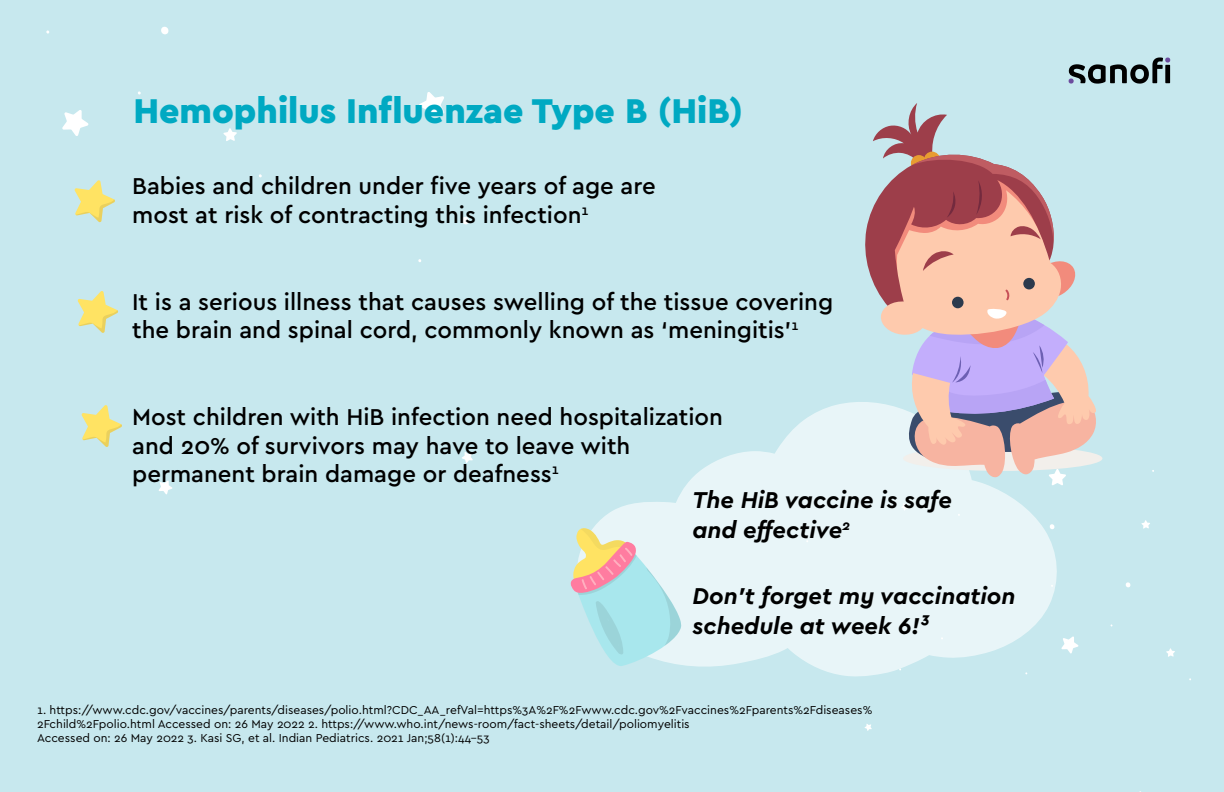
<style>
.page{position:relative;width:1224px;height:792px;background:#c7e8ee}
.page>*{position:absolute;margin:0;border:0;box-sizing:border-box;transform-origin:0 0}
.t1{font:900 36px "Cera GR";color:#00a9c2}
.t2{font:500 24px/28.8px "Cera GR";color:#000}
.t3{font:italic 700 24px/30px "Cera GR";color:#000}
.t4{font:12px/14.4px "Cera GR";color:#000}
</style>
<div class="page">
<svg style="left:1061px;top:636px;width:18px;height:18px"></svg>
<svg style="left:1141px;top:520px;width:9px;height:9px"></svg>
<svg style="left:1166px;top:648px;width:9px;height:9px"></svg>
<svg style="left:864px;top:724px;width:8px;height:7px"></svg>
<svg style="left:1125px;top:582px;width:6px;height:5px"></svg>
<svg style="left:158px;top:480px;width:14px;height:15px"></svg>
<svg style="left:419px;top:92px;width:26px;height:27px"></svg>
<svg style="left:62px;top:110px;width:27px;height:26px"></svg>
<svg style="left:223px;top:128px;width:14px;height:13px"></svg>
<svg style="left:462px;top:452px;width:11px;height:11px"></svg>
<svg style="left:462px;top:217px;width:8px;height:7px"></svg>
<svg style="left:161px;top:27px;width:8px;height:7px"></svg>
<svg style="left:75px;top:180px;width:40px;height:42px"></svg>
<svg style="left:78px;top:291px;width:40px;height:42px"></svg>
<svg style="left:82px;top:405px;width:40px;height:42px"></svg>
<svg style="left:593px;top:402px;width:464px;height:274px;fill:#e8f5f8"></svg>
<svg style="left:570px;top:528px;width:115px;height:142px"></svg>
<svg style="left:862px;top:103px;width:241px;height:383px"></svg>
<svg style="left:1069px;top:57px;width:101px;height:27px"></svg>
<h1 class="t1" style="left:133px;top:90px;width:611px">Hemophilus Influenzae Type B (HiB)</h1>
<h2 class="t2" style="left:132px;top:172px;width:525px">Babies and children under five years of age are most at risk of contracting this infection<sup>1</sup></h2>
<h2 class="t2" style="left:132px;top:287px;width:703px">It is a serious illness that causes swelling of the tissue covering the brain and spinal cord, commonly known as ‘meningitis’<sup>1</sup></h2>
<h2 class="t2" style="left:132px;top:402px;width:592px">Most children with HiB infection need hospitalization and 20% of survivors may have to leave with permanent brain damage or deafness<sup>1</sup></h2>
<h2 class="t3" style="left:692px;top:485px;width:261px">The HiB vaccine is safe and effective<sup>2</sup></h2>
<h2 class="t3" style="left:692px;top:581px;width:324px">Don’t forget my vaccination schedule at week 6!³</h2>
<p class="t4" style="left:37px;top:702px;width:837px">1. https://www.cdc.gov/vaccines/parents/diseases/polio.html?CDC_AA_refVal=https%3A%2F%2Fwww.cdc.gov%2Fvaccines%2Fparents%2Fdiseases%<br>2Fchild%2Fpolio.html Accessed on: 26 May 2022 2. https://www.who.int/news-room/fact-sheets/detail/poliomyelitis<br>Accessed on: 26 May 2022 3. Kasi SG, et al. Indian Pediatrics. 2021 Jan;58(1):44–53</p>
</div>
